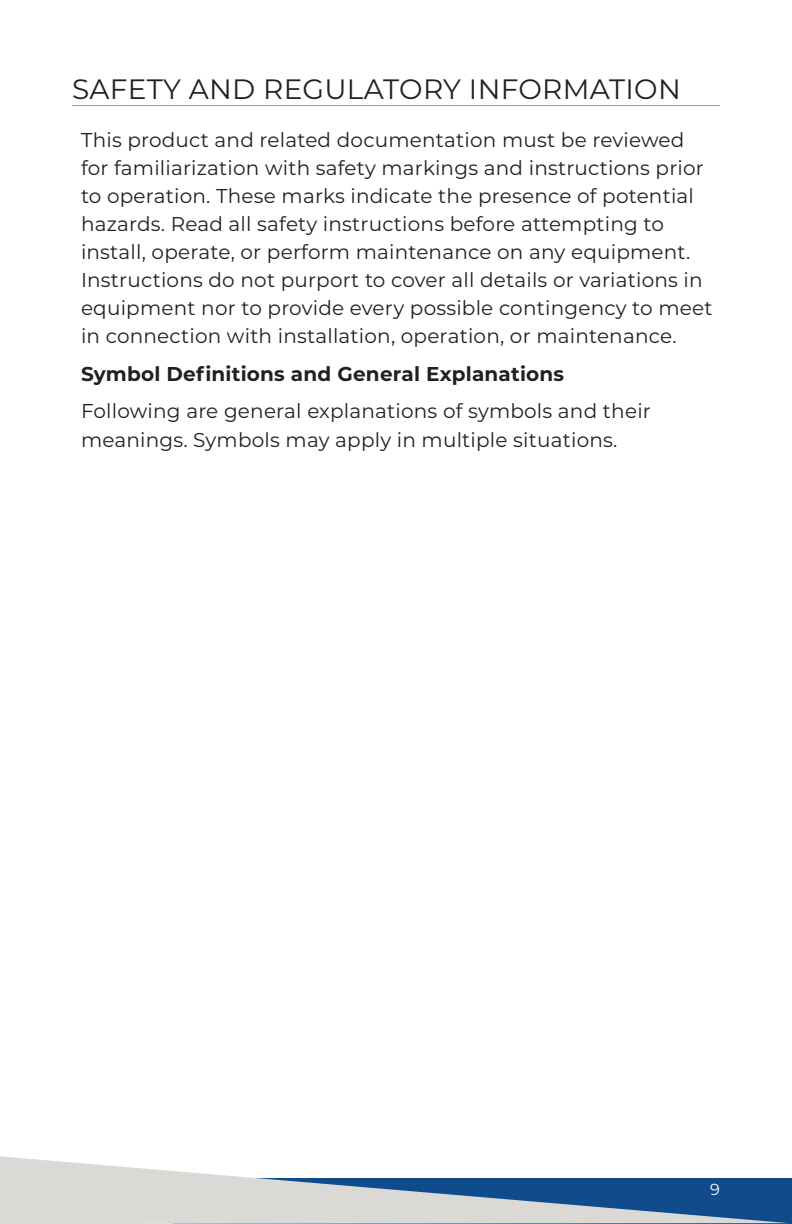
<style>
.page{position:relative;width:792px;height:1224px;background:#fff}
.page>*{position:absolute;margin:0;border:0;box-sizing:border-box;transform-origin:0 0}
.Header_1{font:28px "Montserrat";letter-spacing:.01em;color:#231f20}
.Body_Text_1{font:20px/28px "Montserrat";letter-spacing:.01em;color:#231f20}
.body_text_1{font:20px/28.8px "Montserrat";letter-spacing:.01em;color:#231f20}
.body_text_1-2{font:700 20px "Montserrat";letter-spacing:.01em;color:#231f20}
.t1{font:16px "Montserrat";color:#fff}
</style>
<div class="page">
<svg style="left:0;top:1156px;width:789px;height:68px;fill:#dad9d5"></svg>
<hr style="left:72px;top:105px;width:648px;height:1px;background:#939598">
<p class="Header_1" style="left:72px;top:70px;width:610px">SAFETY AND REGULATORY INFORMATION</p>
<p class="Body_Text_1" style="left:81px;top:125px;width:633px">This product and related documentation must be reviewed for familiarization with safety markings and instructions prior to operation. These marks indicate the presence of potential hazards. Read all safety instructions before attempting to install, operate, or perform maintenance on any equipment.<br>Instructions do not purport to cover all details or variations in equipment nor to provide every possible contingency to meet in connection with installation, operation, or maintenance.</p>
<p class="body_text_1-2" style="left:81px;top:360px;width:485px">Symbol Definitions and General Explanations</p>
<p class="body_text_1" style="left:81px;top:396px;width:571px">Following are general explanations of symbols and their meanings. Symbols may apply in multiple situations.</p>
<p class="t1" style="left:710px;top:1179px;width:11px">9</p>
</div>
